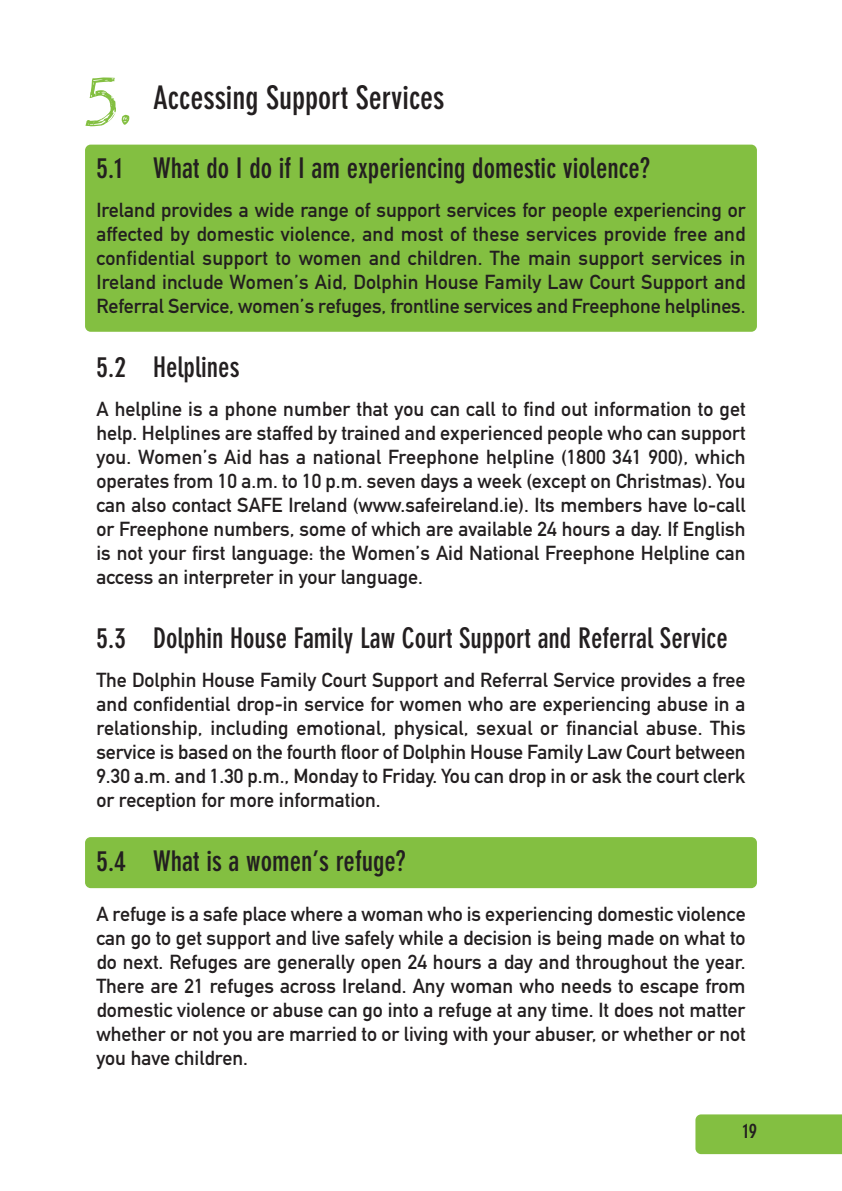
<style>
.page{position:relative;width:842px;height:1191px;background:#fff}
.page>*{position:absolute;margin:0;border:0;box-sizing:border-box;transform-origin:0 0}
.t1{font:56px "Love Ya Like A Sister";color:#83bf41}
.t2{font:700 condensed 32px "DIN Neuzeit Grotesk";color:#231f20}
.t3{font:700 condensed 28px "DIN Neuzeit Grotesk";color:#231f20}
.t4{font:20px/24px "DIN Mittelschrift";color:#231f20;text-align:justify}
.t5{font:700 condensed 20px "DIN Neuzeit Grotesk";color:#231f20}
</style>
<div class="page">
<div style="left:85px;top:837px;width:672px;height:51px;background:#83bf41;border-radius:6px"></div>
<div style="left:85px;top:145px;width:672px;height:187px;background:#83bf41;border-radius:6px"></div>
<div style="left:695px;top:1114px;width:147px;height:40px;background:#83bf41"></div>
<p class="t1" style="left:84px;top:73px;width:51px">5.</p>
<p class="t2" style="left:153px;top:85px;width:293px">Accessing Support Services</p>
<p class="t3" style="left:96px;top:157px;width:555px">5.1 What do I do if I am experiencing domestic violence?</p>
<p class="t4" style="left:96px;top:200px;width:651px">Ireland provides a wide range of support services for people experiencing or affected by domestic violence, and most of these services provide free and confidential support to women and children. The main support services in Ireland include Women’s Aid, Dolphin House Family Law Court Support and Referral Service, women’s refuges, frontline services and Freephone helplines.</p>
<p class="t3" style="left:96px;top:356px;width:145px">5.2 Helplines</p>
<p class="t4" style="left:96px;top:399px;width:651px">A helpline is a phone number that you can call to find out information to get help. Helplines are staffed by trained and experienced people who can support you. Women’s Aid has a national Freephone helpline (1800 341 900), which operates from 10 a.m. to 10 p.m. seven days a week (except on Christmas). You can also contact SAFE Ireland (www.safeireland.ie). Its members have lo-call or Freephone numbers, some of which are available 24 hours a day. If English is not your first language: the Women’s Aid National Freephone Helpline can access an interpreter in your language.</p>
<p class="t3" style="left:96px;top:627px;width:633px">5.3 Dolphin House Family Law Court Support and Referral Service</p>
<p class="t4" style="left:96px;top:669px;width:651px">The Dolphin House Family Court Support and Referral Service provides a free and confidential drop-in service for women who are experiencing abuse in a relationship, including emotional, physical, sexual or financial abuse. This service is based on the fourth floor of Dolphin House Family Law Court between 9.30 a.m. and 1.30 p.m., Monday to Friday. You can drop in or ask the court clerk or reception for more information.</p>
<p class="t3" style="left:96px;top:850px;width:311px">5.4 What is a women’s refuge?</p>
<p class="t4" style="left:96px;top:904px;width:651px">A refuge is a safe place where a woman who is experiencing domestic violence can go to get support and live safely while a decision is being made on what to do next. Refuges are generally open 24 hours a day and throughout the year.<br>There are 21 refuges across Ireland. Any woman who needs to escape from domestic violence or abuse can go into a refuge at any time. It does not matter whether or not you are married to or living with your abuser, or whether or not you have children.</p>
<p class="t5" style="left:743px;top:1123px;width:16px">19</p>
</div>
